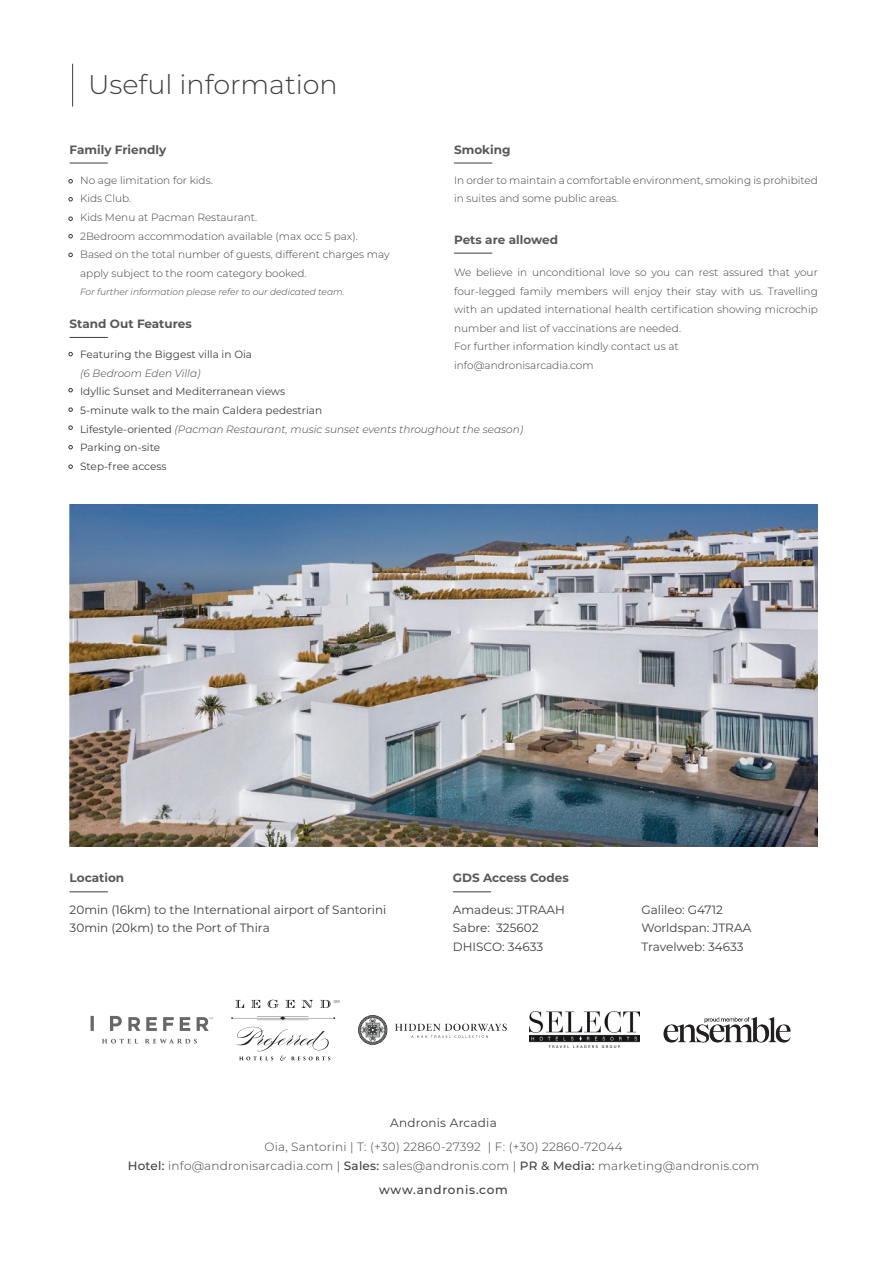
<style>
.page{position:relative;width:895px;height:1265px;background:#fff}
.page>*{position:absolute;margin:0;border:0;box-sizing:border-box;transform-origin:0 0}
.t1{font:300 27px "Montserrat";color:#3e3e3f}
.t2{font:12px/18.6px "Montserrat";color:#3e3e3f}
.t3{font:300 12px/18.6px "Montserrat";letter-spacing:.02em;color:#3e3e3f;text-align:center}
.t4{font:700 12px "Montserrat";color:#57585a}
.t5{font:500 12px "Montserrat";letter-spacing:.06em;color:#3e3e3f}
.t6{font:12px "Montserrat";letter-spacing:.02em;color:#3e3e3f}
.t7{font:300 10.5px/18.6px "Montserrat";color:#3e3e3f}
.t8{font:10.5px/18.6px "Montserrat";color:#3e3e3f}
.t9{font:italic 300 10.5px "Montserrat";color:#3e3e3f}
.t10{font:italic 300 9px "Montserrat";color:#3e3e3f}
.s1{font-weight:300;font-style:italic}
.s2{font-weight:500}
</style>
<div class="page">
<hr style="left:72px;top:64px;width:1px;height:42px;background:#3e3e3f">
<hr style="left:70px;top:163px;width:38px;height:1px;background:#3e3e3f">
<hr style="left:454px;top:253px;width:38px;height:1px;background:#3e3e3f">
<hr style="left:454px;top:163px;width:38px;height:1px;background:#3e3e3f">
<hr style="left:70px;top:891px;width:38px;height:1px;background:#3e3e3f">
<hr style="left:453px;top:891px;width:38px;height:1px;background:#3e3e3f">
<img style="left:69px;top:505px;width:748px;height:341px">
<svg style="left:69px;top:179px;width:4px;height:4px"></svg>
<svg style="left:69px;top:197px;width:4px;height:4px"></svg>
<svg style="left:69px;top:217px;width:4px;height:4px"></svg>
<hr style="left:70px;top:337px;width:38px;height:1px;background:#3e3e3f">
<svg style="left:69px;top:352px;width:4px;height:4px"></svg>
<svg style="left:69px;top:388px;width:4px;height:4px"></svg>
<svg style="left:69px;top:407px;width:4px;height:4px"></svg>
<svg style="left:69px;top:425px;width:4px;height:4px"></svg>
<svg style="left:69px;top:445px;width:4px;height:4px"></svg>
<svg style="left:69px;top:464px;width:4px;height:4px"></svg>
<svg style="left:69px;top:234px;width:4px;height:4px"></svg>
<svg style="left:69px;top:253px;width:4px;height:4px"></svg>
<img style="left:358px;top:1015px;width:148px;height:29px">
<svg style="left:102px;top:1038px;width:36px;height:5px"></svg>
<svg style="left:145px;top:1038px;width:52px;height:5px"></svg>
<svg style="left:90px;top:1015px;width:32px;height:15px"></svg>
<svg style="left:128px;top:1017px;width:12px;height:13px"></svg>
<svg style="left:146px;top:1017px;width:11px;height:13px"></svg>
<svg style="left:163px;top:1017px;width:11px;height:13px"></svg>
<svg style="left:180px;top:1017px;width:10px;height:13px"></svg>
<svg style="left:196px;top:1017px;width:17px;height:13px"></svg>
<img style="left:663px;top:1017px;width:128px;height:26px">
<img style="left:529px;top:1011px;width:110px;height:36px">
<svg style="left:231px;top:1016px;width:104px;height:4px"></svg>
<svg style="left:301px;top:999px;width:12px;height:8px"></svg>
<svg style="left:235px;top:999px;width:9px;height:8px"></svg>
<svg style="left:267px;top:999px;width:12px;height:9px"></svg>
<svg style="left:251px;top:999px;width:9px;height:8px"></svg>
<svg style="left:320px;top:999px;width:19px;height:8px"></svg>
<svg style="left:285px;top:999px;width:9px;height:8px"></svg>
<svg style="left:236px;top:1026px;width:94px;height:34px"></svg>
<h1 class="t1" style="left:88px;top:66px;width:251px">Useful information</h1>
<p class="t4" style="left:70px;top:141px;width:98px">Family Friendly</p>
<p class="t4" style="left:454px;top:141px;width:58px">Smoking</p>
<p class="t7" style="left:80px;top:170px;width:311px">No age limitation for kids.<br>Kids Club.<br>Kids Menu at Pacman Restaurant.<br>2Bedroom accommodation available (max occ 5 pax).<br>Based on the total number of guests, different charges may apply subject to the room category booked.</p>
<p class="t10" style="left:80px;top:286px;width:266px">For further information please refer to our dedicated team.</p>
<p class="t7" style="left:454px;top:170px;width:365px">In order to maintain a comfortable environment, smoking is prohibited in suites and some public areas.</p>
<p class="t4" style="left:454px;top:231px;width:105px">Pets are allowed</p>
<p class="t7" style="left:454px;top:262px;width:365px">We believe in unconditional love so you can rest assured that your four-legged family members will enjoy their stay with us. Travelling with an updated international health certification showing microchip number and list of vaccinations are needed.<br>For further information kindly contact us at info@andronisarcadia.com</p>
<p class="t4" style="left:70px;top:315px;width:124px">Stand Out Features</p>
<p class="t8" style="left:80px;top:345px;width:173px">Featuring the Biggest villa in Oia</p>
<p class="t9" style="left:80px;top:366px;width:122px">(6 Bedroom Eden Villa)</p>
<p class="t8" style="left:80px;top:382px;width:444px">Idyllic Sunset and Mediterranean views<br>5-minute walk to the main Caldera pedestrian<br>Lifestyle-oriented <span class="s1">(Pacman Restaurant, music sunset events throughout the season)<br></span>Parking on-site<br>Step-free access</p>
<p class="t4" style="left:70px;top:869px;width:56px">Location</p>
<p class="t2" style="left:70px;top:899px;width:318px">20min (16km) to the International airport of Santorini<br>30min (20km) to the Port of Thira</p>
<p class="t4" style="left:453px;top:869px;width:117px">GDS Access Codes</p>
<p class="t2" style="left:453px;top:899px;width:113px">Amadeus: JTRAAH<br>Sabre: 325602<br>DHISCO: 34633</p>
<p class="t2" style="left:641px;top:899px;width:111px">Galileo: G4712<br>Worldspan: JTRAA<br>Travelweb: 34633</p>
<p class="t6" style="left:390px;top:1113px;width:108px">Andronis Arcadia</p>
<p class="t3" style="left:128px;top:1137px;width:633px">Oia, Santorini | T: (+30) 22860-27392 | F: (+30) 22860-72044<br><span class="s2">Hotel:</span> info@andronisarcadia.com | <span class="s2">Sales:</span> sales@andronis.com | <span class="s2">PR &amp; Media:</span> marketing@andronis.com</p>
<p class="t5" style="left:379px;top:1181px;width:130px">www.andronis.com</p>
</div>
